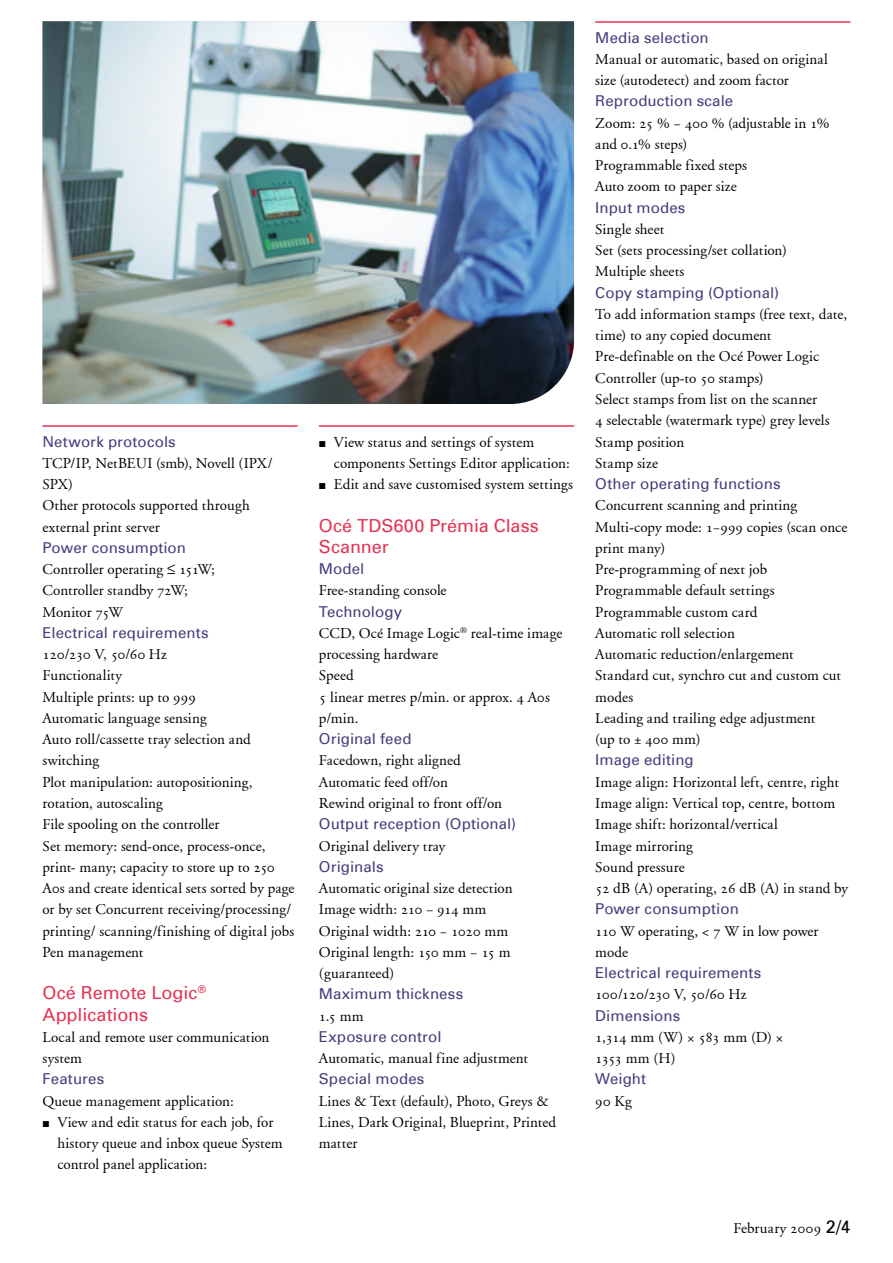
<style>
.page{position:relative;width:893px;height:1263px;background:#fff}
.page>*{position:absolute;margin:0;border:0;box-sizing:border-box;transform-origin:0 0}
.t1{font:18px/21.3px "Univers 55";color:#e63252}
.t2{font:15px/21.3px "Oce Garamond";letter-spacing:.01em;color:#000}
.t3{font:15px "Univers 55";letter-spacing:.005em;color:#493a7d}
.t4{font:15px/21.3px "Oce Garamond";letter-spacing:-.045em;color:#000}
.t5{font:15px "Oce Garamond";letter-spacing:-.01em;color:#000}
.s1{font-family:"Univers 55";font-size:18px}
</style>
<div class="page">
<hr style="left:595px;top:21px;width:255px;height:2px;background:#e63252">
<hr style="left:43px;top:425px;width:255px;height:2px;background:#e63252">
<hr style="left:319px;top:425px;width:255px;height:2px;background:#e63252">
<img style="left:43px;top:21px;width:531px;height:383px">
<p class="t3" style="left:43px;top:432px;width:135px">Network protocols</p>
<p class="t2" style="left:43px;top:452px;width:232px">TCP/IP, NetBEUI (smb), Novell (IPX/<br>SPX)<br>Other protocols supported through external print server</p>
<p class="t3" style="left:43px;top:538px;width:145px">Power consumption</p>
<p class="t2" style="left:43px;top:559px;width:174px">Controller operating ≤ 151W;<br>Controller standby 72W;<br>Monitor 75W</p>
<p class="t3" style="left:43px;top:623px;width:168px">Electrical requirements</p>
<p class="t2" style="left:43px;top:644px;width:254px">120/230 V, 50/60 Hz<br>Functionality<br>Multiple prints: up to 999<br>Automatic language sensing<br>Auto roll/cassette tray selection and switching<br>Plot manipulation: autopositioning, rotation, autoscaling<br>File spooling on the controller<br>Set memory: send-once, process-once, print- many; capacity to store up to 250<br>A0s and create identical sets sorted by page or by set Concurrent receiving/processing/ printing/ scanning/finishing of digital jobs<br>Pen management</p>
<p class="t1" style="left:43px;top:982px;width:165px">Océ Remote Logic<sup>®<br></sup>Applications</p>
<p class="t2" style="left:43px;top:1026px;width:228px">Local and remote user communication system</p>
<p class="t3" style="left:43px;top:1070px;width:63px">Features</p>
<p class="t2" style="left:43px;top:1090px;width:193px">Queue management application:</p>
<p class="t2" style="left:57px;top:1111px;width:227px;text-indent:-15px">• View and edit status for each job, for history queue and inbox queue System control panel application:</p>
<p class="t2" style="left:334px;top:431px;width:238px;text-indent:-15px">• View status and settings of system components Settings Editor application:</p>
<p class="t2" style="left:319px;top:473px;width:256px">• Edit and save customised system settings</p>
<p class="t1" style="left:319px;top:514px;width:221px">Océ TDS600 Prémia Class<br>Scanner</p>
<p class="t3" style="left:319px;top:559px;width:47px">Model</p>
<p class="t2" style="left:319px;top:580px;width:129px">Free-standing console</p>
<p class="t3" style="left:319px;top:602px;width:85px">Technology</p>
<p class="t2" style="left:319px;top:622px;width:245px">CCD, Océ Image Logic<sup>®</sup> real-time image processing hardware<br>Speed<br>5 linear metres p/min. or approx. 4 A0s p/min.</p>
<p class="t3" style="left:319px;top:729px;width:94px">Original feed</p>
<p class="t2" style="left:319px;top:750px;width:185px">Facedown, right aligned<br>Automatic feed off/on<br>Rewind original to front off/on</p>
<p class="t3" style="left:319px;top:814px;width:199px">Output reception (Optional)</p>
<p class="t2" style="left:319px;top:835px;width:128px">Original delivery tray</p>
<p class="t3" style="left:319px;top:857px;width:66px">Originals</p>
<p class="t2" style="left:319px;top:877px;width:195px">Automatic original size detection<br>Image width: 210 – 914 mm<br>Original width: 210 – 1020 mm<br>Original length: 150 mm – 15 m (guaranteed)</p>
<p class="t3" style="left:319px;top:985px;width:146px">Maximum thickness</p>
<p class="t2" style="left:319px;top:1005px;width:46px">1.5 mm</p>
<p class="t3" style="left:319px;top:1027px;width:124px">Exposure control</p>
<p class="t2" style="left:319px;top:1047px;width:211px">Automatic, manual fine adjustment</p>
<p class="t3" style="left:319px;top:1070px;width:107px">Special modes</p>
<p class="t2" style="left:319px;top:1090px;width:239px">Lines &amp; Text (default), Photo, Greys &amp;<br>Lines, Dark Original, Blueprint, Printed matter</p>
<p class="t3" style="left:595px;top:28px;width:115px">Media selection</p>
<p class="t2" style="left:595px;top:48px;width:234px">Manual or automatic, based on original size (autodetect) and zoom factor</p>
<p class="t3" style="left:595px;top:92px;width:139px">Reproduction scale</p>
<p class="t2" style="left:595px;top:112px;width:235px">Zoom: 25 % – 400 % (adjustable in 1% and 0.1% steps)<br>Programmable fixed steps<br>Auto zoom to paper size</p>
<p class="t3" style="left:595px;top:198px;width:92px">Input modes</p>
<p class="t2" style="left:595px;top:218px;width:193px">Single sheet<br>Set (sets processing/set collation)<br>Multiple sheets</p>
<p class="t3" style="left:595px;top:283px;width:185px">Copy stamping (Optional)</p>
<p class="t2" style="left:595px;top:303px;width:253px">To add information stamps (free text, date, time) to any copied document<br>Pre-definable on the Océ Power Logic<br>Controller (up-to 50 stamps)<br>Select stamps from list on the scanner<br>4 selectable (watermark type) grey levels<br>Stamp position<br>Stamp size</p>
<p class="t3" style="left:595px;top:474px;width:187px">Other operating functions</p>
<p class="t2" style="left:595px;top:495px;width:253px">Concurrent scanning and printing<br>Multi-copy mode: 1–999 copies (scan once print many)<br>Pre-programming of next job<br>Programmable default settings<br>Programmable custom card<br>Automatic roll selection<br>Automatic reduction/enlargement<br>Standard cut, synchro cut and custom cut modes<br>Leading and trailing edge adjustment<br>(up to ± 400 mm)</p>
<p class="t3" style="left:595px;top:751px;width:100px">Image editing</p>
<p class="t2" style="left:595px;top:771px;width:254px">Image align: Horizontal left, centre, right<br>Image align: Vertical top, centre, bottom<br>Image shift: horizontal/vertical<br>Image mirroring<br>Sound pressure<br>52 dB (A) operating, 26 dB (A) in stand by</p>
<p class="t3" style="left:595px;top:900px;width:145px">Power consumption</p>
<p class="t2" style="left:595px;top:920px;width:225px">110 W operating, &lt; 7 W in low power mode</p>
<p class="t3" style="left:595px;top:963px;width:168px">Electrical requirements</p>
<p class="t5" style="left:595px;top:985px;width:153px">100/120/230 V, 50/60 Hz</p>
<p class="t3" style="left:595px;top:1006px;width:86px">Dimensions</p>
<p class="t4" style="left:595px;top:1026px;width:189px">1,314 mm (W) › 583 mm (D) ›<br>1353 mm (H)</p>
<p class="t3" style="left:595px;top:1070px;width:52px">Weight</p>
<p class="t2" style="left:595px;top:1090px;width:38px">90 Kg</p>
<p class="t2" style="left:733px;top:1218px;width:119px">February 2009 <span class="s1">2/4</span></p>
</div>
